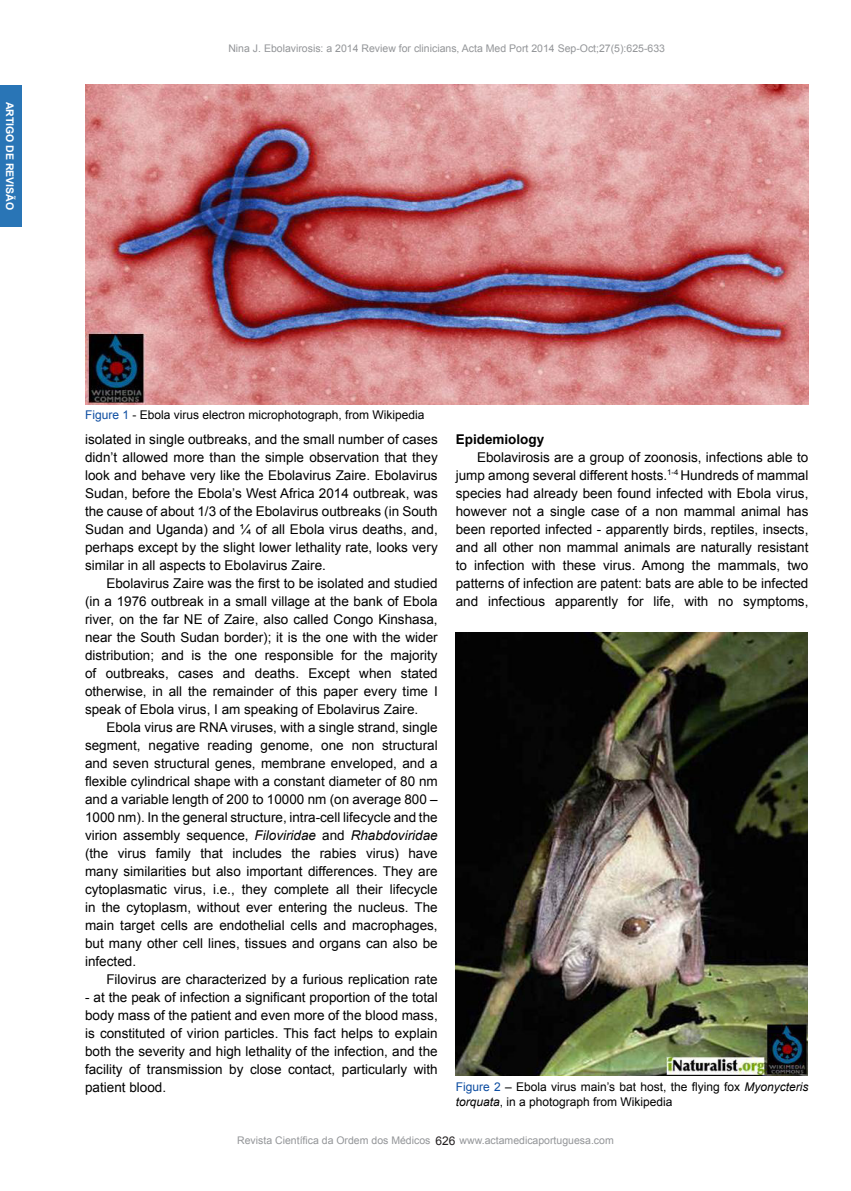
<style>
.page{position:relative;width:851px;height:1191px;background:#fff}
.page>*{position:absolute;margin:0;border:0;box-sizing:border-box;transform-origin:0 0}
.t1{font:13.5px/18px "Arial";color:#000;text-align:justify}
.t2{font:700 13.5px "Arial";color:#000}
.t3{font:12px/15px "Arial";color:#000}
.t4{font:12px "Arial";color:#231f20}
.SUBTITULO{font:10.5px "Arial";color:#939598}
.t5{font:700 10.5px "Arial";color:#fff}
.s1{color:#0d4da1}
.s2{font-style:italic}
</style>
<div class="page">
<div style="left:0;top:85px;width:21px;height:142px;background:#2975b6"></div>
<img style="left:85px;top:85px;width:723px;height:320px">
<img style="left:456px;top:633px;width:351px;height:443px">
<p class="t5" style="left:17px;top:102px;width:110px;rotate:90deg">ARTIGO DE REVISÃO</p>
<p class="SUBTITULO" style="left:228px;top:41px;width:438px">Nina J. Ebolavirosis: a 2014 Review for clinicians, Acta Med Port 2014 Sep-Oct;27(5):625-633</p>
<p class="t3" style="left:85px;top:407px;width:341px"><span class="s1">Figure 1</span> - Ebola virus electron microphotograph, from Wikipedia</p>
<p class="t1" style="left:85px;top:430px;width:354px">isolated in single outbreaks, and the small number of cases didn’t allowed more than the simple observation that they look and behave very like the Ebolavirus Zaire. Ebolavirus Sudan, before the Ebola’s West Africa 2014 outbreak, was the cause of about 1/3 of the Ebolavirus outbreaks (in South Sudan and Uganda) and ¼ of all Ebola virus deaths, and, perhaps except by the slight lower lethality rate, looks very similar in all aspects to Ebolavirus Zaire.</p>
<p class="t1" style="left:85px;top:574px;width:354px;text-indent:21px">Ebolavirus Zaire was the first to be isolated and studied (in a 1976 outbreak in a small village at the bank of Ebola river, on the far NE of Zaire, also called Congo Kinshasa, near the South Sudan border); it is the one with the wider distribution; and is the one responsible for the majority of outbreaks, cases and deaths. Except when stated otherwise, in all the remainder of this paper every time I speak of Ebola virus, I am speaking of Ebolavirus Zaire.</p>
<p class="t1" style="left:85px;top:718px;width:354px;text-indent:21px">Ebola virus are RNA viruses, with a single strand, single segment, negative reading genome, one non structural and seven structural genes, membrane enveloped, and a flexible cylindrical shape with a constant diameter of 80 nm and a variable length of 200 to 10000 nm (on average 800 – 1000 nm). In the general structure, intra-cell lifecycle and the virion assembly sequence, <span class="s2">Filoviridae</span> and <span class="s2">Rhabdoviridae </span>(the virus family that includes the rabies virus) have many similarities but also important differences. They are cytoplasmatic virus, i.e., they complete all their lifecycle in the cytoplasm, without ever entering the nucleus. The main target cells are endothelial cells and macrophages, but many other cell lines, tissues and organs can also be infected.</p>
<p class="t1" style="left:106px;top:970px;width:333px">Filovirus are characterized by a furious replication rate</p>
<p class="t1" style="left:85px;top:988px;width:354px">- at the peak of infection a significant proportion of the total body mass of the patient and even more of the blood mass, is constituted of virion particles. This fact helps to explain both the severity and high lethality of the infection, and the facility of transmission by close contact, particularly with patient blood.</p>
<p class="t2" style="left:456px;top:429px;width:90px">Epidemiology</p>
<p class="t1" style="left:456px;top:448px;width:354px;text-indent:21px">Ebolavirosis are a group of zoonosis, infections able to jump among several different hosts.<sup>1-4</sup> Hundreds of mammal species had already been found infected with Ebola virus, however not a single case of a non mammal animal has been reported infected - apparently birds, reptiles, insects, and all other non mammal animals are naturally resistant to infection with these virus. Among the mammals, two patterns of infection are patent: bats are able to be infected and infectious apparently for life, with no symptoms,</p>
<p class="t3" style="left:456px;top:1079px;width:354px"><span class="s1">Figure 2</span> – Ebola virus main’s bat host, the flying fox <span class="s2">Myonycteris torquata</span>, in a photograph from Wikipedia</p>
<p class="t4" style="left:435px;top:1132px;width:22px">626</p>
<p class="SUBTITULO" style="left:237px;top:1133px;width:195px">Revista Científica da Ordem dos Médicos</p>
<p class="SUBTITULO" style="left:459px;top:1133px;width:156px">www.actamedicaportuguesa.com</p>
</div>
